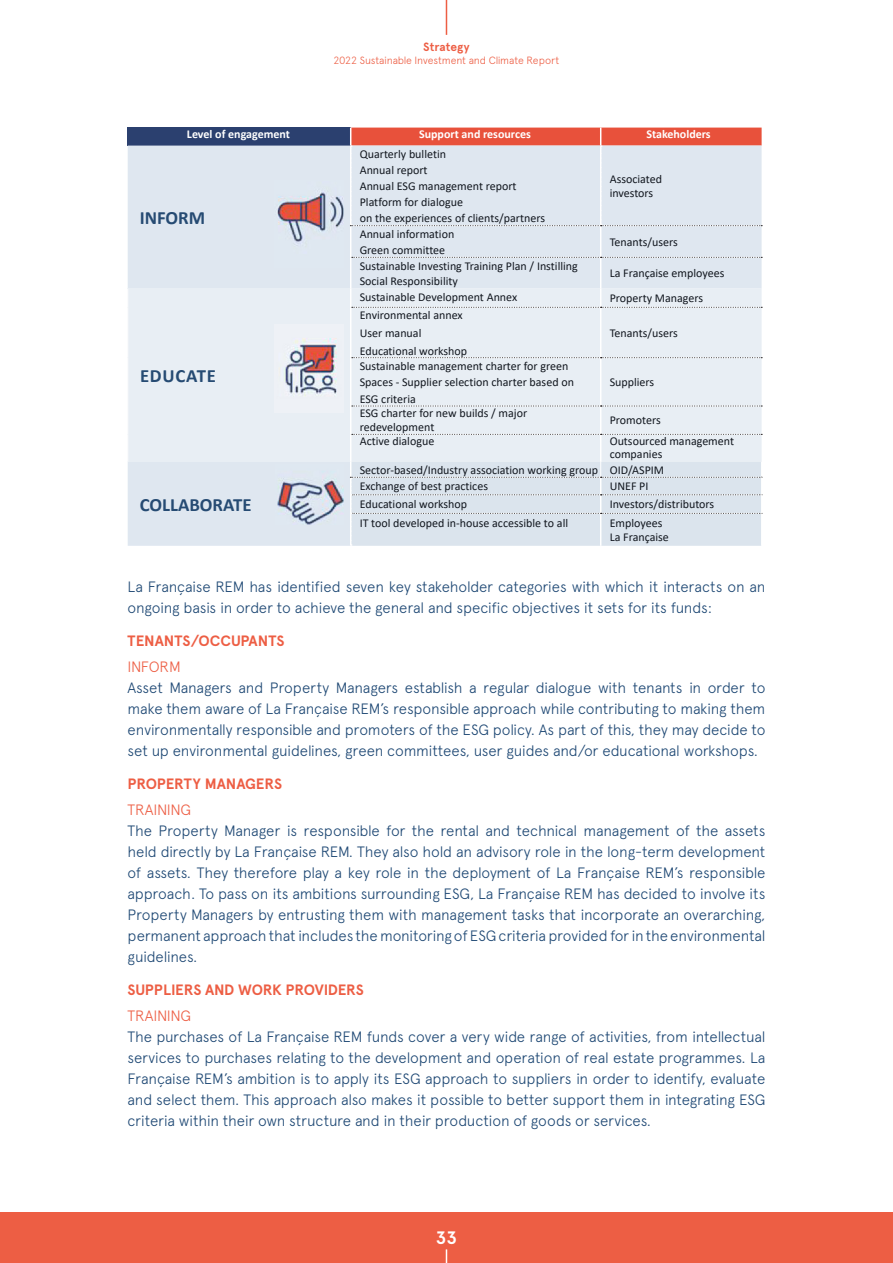
<style>
.page{position:relative;width:893px;height:1263px;background:#fff}
.page>*{position:absolute;margin:0;border:0;box-sizing:border-box;transform-origin:0 0}
.t1{font:700 18.75px "Calibri";color:#264b73}
.t2{font:700 18.75px "Calibri";letter-spacing:.04em;color:#264b73}
.t3{font:700 18px "Apercu";color:#fff}
.t4{font:300 15px/21px "Apercu";letter-spacing:-.015em;color:#1e4874;text-align:justify}
.t5{font:700 15px "Apercu";letter-spacing:-.01em;color:#ed5e44}
.t6{font:300 15px "Apercu";letter-spacing:-.01em;color:#ed5e44}
.t7{font:300 15px "Apercu";letter-spacing:-.03em;color:#ed5e44}
.t8{font:12px/16.2px "Calibri";color:#12171f}
.t9{font:700 12px "Calibri";color:#fff}
.t10{font:700 12px "Apercu";letter-spacing:.005em;color:#ed5e44}
.t11{font:300 10.5px "Apercu";letter-spacing:-.015em;color:#ed5e44}
</style>
<div class="page">
<div style="left:0;top:1212px;width:893px;height:51px;background:#ed5e44"></div>
<svg style="left:446px;top:1249px;width:1px;height:14px"></svg>
<hr style="left:446px;top:0;width:1px;height:35px;background:#ed5e44">
<div style="left:128px;top:128px;width:223px;height:18px;background:#2b406f"></div>
<div style="left:128px;top:146px;width:634px;height:400px;background:#dfe7f0"></div>
<div style="left:128px;top:289px;width:223px;height:173px;background:#e8eef4"></div>
<div style="left:351px;top:308px;width:411px;height:98px;background:#e8eef4"></div>
<hr style="left:350px;top:226px;width:1px;height:31px;background:#fff">
<hr style="left:600px;top:226px;width:1px;height:31px;background:#fff">
<hr style="left:350px;top:257px;width:1px;height:32px;background:#fff">
<hr style="left:600px;top:258px;width:1px;height:31px;background:#fff">
<hr style="left:350px;top:307px;width:1px;height:51px;background:#fff">
<hr style="left:600px;top:308px;width:1px;height:49px;background:#fff">
<hr style="left:350px;top:358px;width:1px;height:48px;background:#fff">
<hr style="left:600px;top:358px;width:1px;height:48px;background:#fff">
<svg style="left:350px;top:128px;width:412px;height:98px;background:#e0ccd0"></svg>
<svg style="left:352px;top:257px;width:410px;height:1px"></svg>
<svg style="left:350px;top:289px;width:412px;height:19px;background:#e5ebf0"></svg>
<svg style="left:352px;top:357px;width:410px;height:1px"></svg>
<svg style="left:350px;top:406px;width:412px;height:140px;background:#dfe6ee"></svg>
<hr style="left:761px;top:513px;width:1px;height:33px;background:#fff">
<img style="left:279px;top:338px;width:58px;height:58px">
<img style="left:275px;top:465px;width:68px;height:59px">
<img style="left:275px;top:180px;width:69px;height:88px">
<p class="t10" style="left:423px;top:40px;width:48px">Strategy</p>
<p class="t11" style="left:334px;top:54px;width:227px">2022 Sustainable Investment and Climate Report</p>
<p class="t9" style="left:187px;top:126px;width:105px">Level of engagement</p>
<p class="t9" style="left:419px;top:126px;width:113px">Support and resources</p>
<p class="t9" style="left:646px;top:126px;width:66px">Stakeholders</p>
<p class="t1" style="left:140px;top:205px;width:67px">INFORM</p>
<p class="t2" style="left:140px;top:363px;width:77px">EDUCATE</p>
<p class="t8" style="left:360px;top:146px;width:88px">Quarterly bulletin</p>
<p class="t8" style="left:360px;top:162px;width:69px">Annual report</p>
<p class="t8" style="left:360px;top:178px;width:158px">Annual ESG management report</p>
<p class="t8" style="left:360px;top:194px;width:105px">Platform for dialogue</p>
<p class="t8" style="left:360px;top:210px;width:187px">on the experiences of clients/partners</p>
<p class="t8" style="left:360px;top:226px;width:96px">Annual information</p>
<p class="t8" style="left:360px;top:241px;width:87px">Green committee</p>
<p class="t8" style="left:610px;top:171px;width:54px">Associated</p>
<p class="t8" style="left:610px;top:185px;width:45px">investors</p>
<p class="t8" style="left:610px;top:234px;width:69px">Tenants/users</p>
<p class="t8" style="left:360px;top:258px;width:220px;line-height:15.3px">Sustainable Investing Training Plan / Instilling<br>Social Responsibility</p>
<p class="t8" style="left:610px;top:265px;width:116px">La Française employees</p>
<p class="t8" style="left:360px;top:289px;width:159px">Sustainable Development Annex</p>
<p class="t8" style="left:610px;top:290px;width:95px">Property Managers</p>
<p class="t8" style="left:360px;top:307px;width:104px">Environmental annex</p>
<p class="t8" style="left:360px;top:325px;width:63px">User manual</p>
<p class="t8" style="left:360px;top:342px;width:109px">Educational workshop</p>
<p class="t8" style="left:610px;top:325px;width:69px">Tenants/users</p>
<p class="t8" style="left:360px;top:358px;width:216px">Sustainable management charter for green<br>Spaces - Supplier selection charter based on<br>ESG criteria</p>
<p class="t8" style="left:610px;top:374px;width:46px">Suppliers</p>
<p class="t8" style="left:360px;top:405px;width:169px;line-height:14.4px">ESG charter for new builds / major redevelopment</p>
<p class="t8" style="left:610px;top:411px;width:52px">Promoters</p>
<p class="t8" style="left:360px;top:432px;width:76px">Active dialogue</p>
<p class="t8" style="left:610px;top:434px;width:126px;line-height:13.5px">Outsourced management companies</p>
<p class="t8" style="left:360px;top:462px;width:240px">Sector-based/Industry association working group</p>
<p class="t8" style="left:610px;top:462px;width:56px">OID/ASPIM</p>
<p class="t8" style="left:360px;top:477px;width:130px">Exchange of best practices</p>
<p class="t8" style="left:610px;top:477px;width:40px">UNEF PI</p>
<p class="t8" style="left:360px;top:496px;width:109px">Educational workshop</p>
<p class="t8" style="left:610px;top:496px;width:106px">Investors/distributors</p>
<p class="t8" style="left:360px;top:514px;width:210px">IT tool developed in-house accessible to all</p>
<p class="t8" style="left:610px;top:514px;width:54px">Employees</p>
<p class="t8" style="left:610px;top:529px;width:61px">La Française</p>
<p class="t4" style="left:128px;top:576px;width:639px">La Française REM has identified seven key stakeholder categories with which it interacts on an ongoing basis in order to achieve the general and specific objectives it sets for its funds:</p>
<p class="t5" style="left:128px;top:632px;width:158px">TENANTS/OCCUPANTS</p>
<p class="t7" style="left:128px;top:657px;width:55px">INFORM</p>
<p class="t4" style="left:128px;top:677px;width:639px">Asset Managers and Property Managers establish a regular dialogue with tenants in order to make them aware of La Française REM’s responsible approach while contributing to making them environmentally responsible and promoters of the ESG policy. As part of this, they may decide to set up environmental guidelines, green committees, user guides and/or educational workshops.</p>
<p class="t5" style="left:128px;top:775px;width:156px">PROPERTY MANAGERS</p>
<p class="t6" style="left:128px;top:800px;width:65px">TRAINING</p>
<p class="t4" style="left:128px;top:820px;width:639px">The Property Manager is responsible for the rental and technical management of the assets held directly by La Française REM. They also hold an advisory role in the long-term development of assets. They therefore play a key role in the deployment of La Française REM’s responsible approach. To pass on its ambitions surrounding ESG, La Française REM has decided to involve its Property Managers by entrusting them with management tasks that incorporate an overarching, permanent approach that includes the monitoring of ESG criteria provided for in the environmental guidelines.</p>
<p class="t5" style="left:128px;top:981px;width:238px">SUPPLIERS AND WORK PROVIDERS</p>
<p class="t6" style="left:128px;top:1006px;width:65px">TRAINING</p>
<p class="t4" style="left:128px;top:1026px;width:639px">The purchases of La Française REM funds cover a very wide range of activities, from intellectual services to purchases relating to the development and operation of real estate programmes. La Française REM’s ambition is to apply its ESG approach to suppliers in order to identify, evaluate and select them. This approach also makes it possible to better support them in integrating ESG criteria within their own structure and in their production of goods or services.</p>
<p class="t1" style="left:140px;top:491px;width:113px">COLLABORATE</p>
<p class="t3" style="left:436px;top:1227px;width:23px">33</p>
</div>
